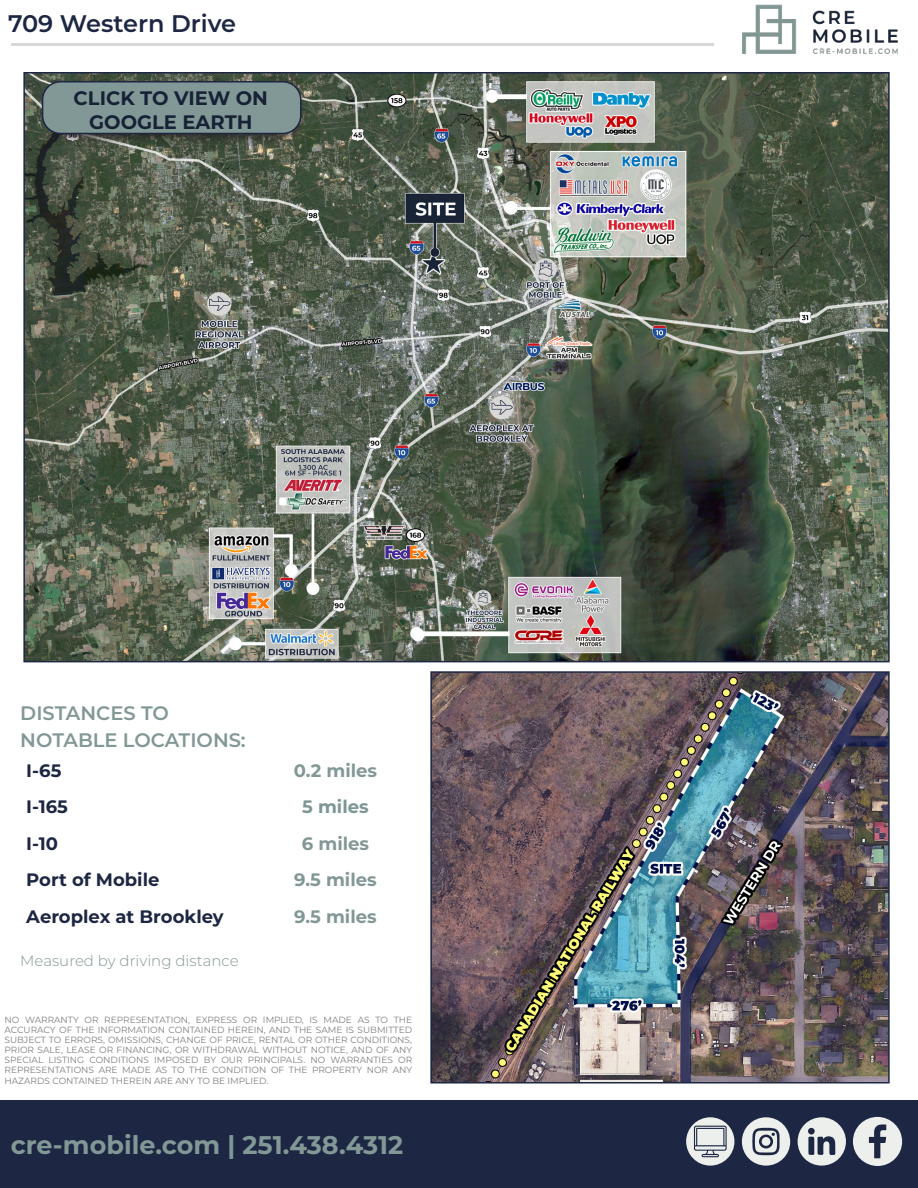
<style>
.page{position:relative;width:918px;height:1188px;background:#fff}
.page>*{position:absolute;margin:0;border:0;box-sizing:border-box;transform-origin:0 0}
.t1{font:700 25.5px "Montserrat";color:#829896}
.t2{font:600 24px "Montserrat";color:#1d2743}
.t3{font:600 19.5px "Montserrat";color:#829896}
.t4{font:700 19.5px "Montserrat";color:#172236}
.t5{font:700 18px "Montserrat";color:#1d2743}
.t6{font:700 18px "Montserrat";color:#829896}
.t7{font:700 18px "Montserrat";color:#7b9694}
.t8{font:300 15px "Montserrat";color:#829896}
.t9{font:9px/10.2px "Montserrat";color:#7c7e81;text-align:justify}
</style>
<div class="page">
<div style="left:0;top:1101px;width:918px;height:87px;background:#1d2743"></div>
<svg style="left:853px;top:1117px;width:49px;height:49px"></svg>
<svg style="left:798px;top:1117px;width:48px;height:49px"></svg>
<svg style="left:742px;top:1117px;width:48px;height:49px"></svg>
<div style="left:762px;top:1137px;width:8px;height:9px;background:#edefec;border-radius:50%"></div>
<div style="left:686px;top:1117px;width:48px;height:49px;background:#edefec;border-radius:50%"></div>
<svg style="left:694px;top:1126px;width:33px;height:31px"></svg>
<img style="left:742px;top:4px;width:156px;height:50px">
<hr style="left:11px;top:43px;width:703px;height:3px;background:#d9d7d5">
<img style="left:26px;top:75px;width:861px;height:584px">
<img style="left:433px;top:674px;width:454px;height:407px">
<div style="left:430px;top:671px;width:460px;height:413px;border:2px solid #1d2743"></div>
<div style="left:47px;top:78px;width:261px;height:68px;background:#231f20;opacity:.75"></div>
<div style="left:43px;top:82px;width:258px;height:51px;background:#829896;border-radius:18px"></div>
<div style="left:42px;top:81px;width:259px;height:53px;border:2px solid #1d2743;border-radius:18px"></div>
<p class="t2" style="left:8px;top:7px;width:230px">709 Western Drive</p>
<p class="t4" style="left:74px;top:84px;width:196px">CLICK TO VIEW ON</p>
<p class="t4" style="left:89px;top:108px;width:165px">GOOGLE EARTH</p>
<p class="t3" style="left:20px;top:699px;width:150px">DISTANCES TO</p>
<p class="t3" style="left:20px;top:726px;width:227px">NOTABLE LOCATIONS:</p>
<p class="t5" style="left:26px;top:757px;width:37px">I-65</p>
<p class="t6" style="left:294px;top:757px;width:85px">0.2 miles</p>
<p class="t5" style="left:26px;top:794px;width:43px">I-165</p>
<p class="t7" style="left:302px;top:794px;width:68px">5 miles</p>
<p class="t5" style="left:26px;top:830px;width:33px">I-10</p>
<p class="t6" style="left:302px;top:830px;width:69px">6 miles</p>
<p class="t5" style="left:26px;top:867px;width:135px">Port of Mobile</p>
<p class="t6" style="left:294px;top:867px;width:84px">9.5 miles</p>
<p class="t5" style="left:26px;top:904px;width:199px">Aeroplex at Brookley</p>
<p class="t6" style="left:294px;top:904px;width:84px">9.5 miles</p>
<p class="t8" style="left:20px;top:950px;width:220px">Measured by driving distance</p>
<p class="t9" style="left:4px;top:1014px;width:409px">NO WARRANTY OR REPRESENTATION, EXPRESS OR IMPLIED, IS MADE AS TO THE ACCURACY OF THE INFORMATION CONTAINED HEREIN, AND THE SAME IS SUBMITTED SUBJECT TO ERRORS, OMISSIONS, CHANGE OF PRICE, RENTAL OR OTHER CONDITIONS, PRIOR SALE, LEASE OR FINANCING, OR WITHDRAWAL WITHOUT NOTICE, AND OF ANY SPECIAL LISTING CONDITIONS IMPOSED BY OUR PRINCIPALS. NO WARRANTIES OR REPRESENTATIONS ARE MADE AS TO THE CONDITION OF THE PROPERTY NOR ANY HAZARDS CONTAINED THEREIN ARE ANY TO BE IMPLIED.</p>
<p class="t1" style="left:11px;top:1127px;width:394px">cre-mobile.com | 251.438.4312</p>
</div>
